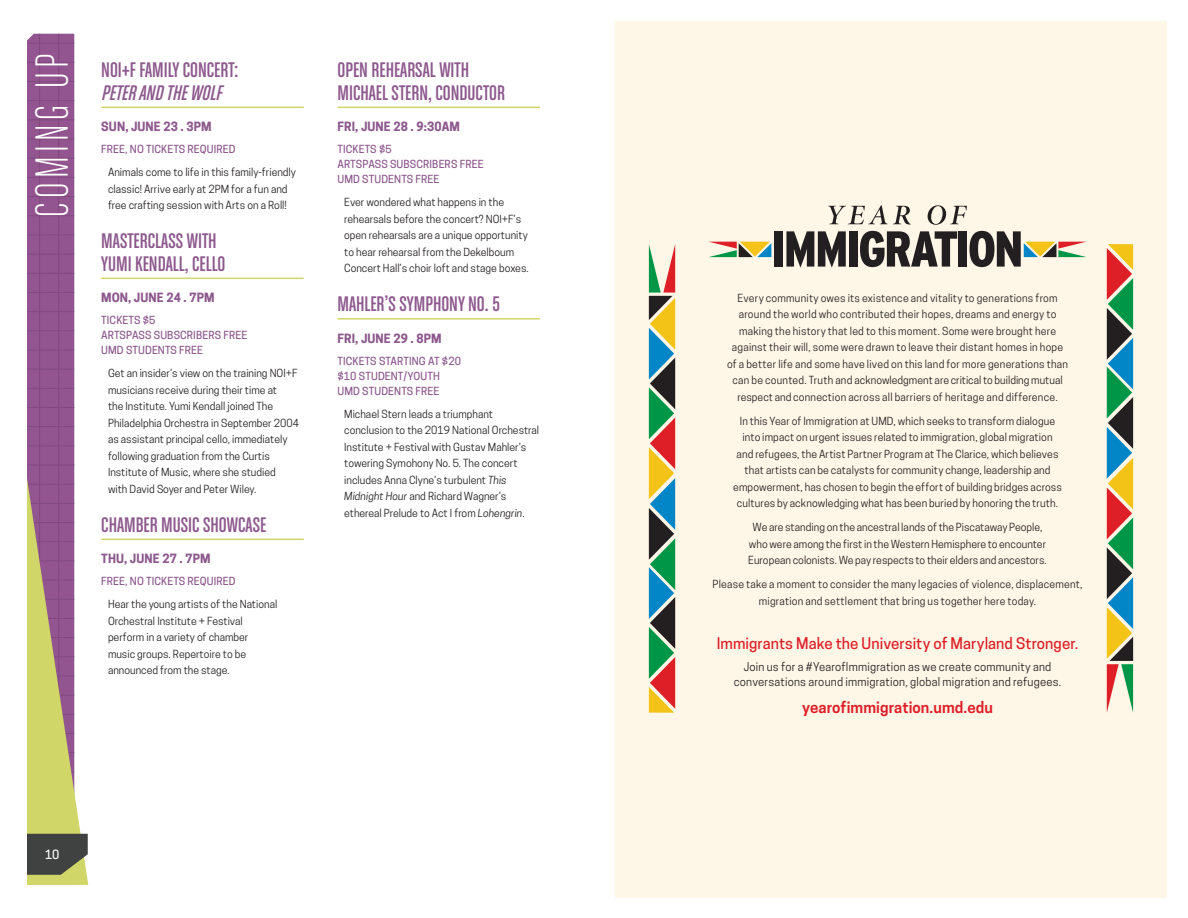
<style>
.page{position:relative;width:1188px;height:918px;background:#fff}
.page>*{position:absolute;margin:0;border:0;box-sizing:border-box;transform-origin:0 0}
.Page_headers_Purple{font:49.5px "Chalet Comprime Milan Sixty";letter-spacing:.085em;color:#fff}
.Column_Header_-_purp{font:22.5px/22.5px "Chalet Comprime Cologne Sixty";color:#8d598e}
.t1{font:500 15.15px "Cooper Hewitt";letter-spacing:.005em;color:#de1f28}
.t2{font:600 15.15px "Cooper Hewitt";letter-spacing:.005em;color:#de1f28}
.date_time{font:700 12px "Cooper Hewitt";letter-spacing:.01em;color:#8d598e}
.t3{font:500 12px "Cooper Hewitt";color:#fff}
.t4{font:11.25px/15.1px "Cooper Hewitt";letter-spacing:.02em;color:#231f20;text-align:center}
.upcoming_description{font:10.5px/16.5px "Cooper Hewitt";color:#231f20}
.upcoming_description-2{font:10.5px/16.5px "Cooper Hewitt";letter-spacing:.02em;color:#231f20;text-align:center}
.cost{font:500 10.5px/15px "Cooper Hewitt";letter-spacing:.01em;color:#8d598e}
.s1{font-style:italic}
</style>
<div class="page">
<svg style="left:27px;top:34px;width:61px;height:851px"></svg>
<hr style="left:101px;top:107px;width:203px;height:1px;background:#d1d669">
<hr style="left:101px;top:278px;width:203px;height:1px;background:#d1d669">
<hr style="left:101px;top:539px;width:203px;height:1px;background:#d1d669">
<hr style="left:338px;top:107px;width:202px;height:1px;background:#d1d669">
<hr style="left:338px;top:318px;width:202px;height:2px;background:#d1d669">
<div style="left:615px;top:21px;width:552px;height:877px;background:#fef6e6"></div>
<svg style="left:649px;top:245px;width:26px;height:468px"></svg>
<svg style="left:1107px;top:244px;width:26px;height:468px"></svg>
<svg style="left:828px;top:205px;width:83px;height:20px"></svg>
<svg style="left:928px;top:205px;width:39px;height:20px"></svg>
<div style="left:775px;top:231px;width:8px;height:36px;background:#231f20"></div>
<svg style="left:786px;top:231px;width:60px;height:37px"></svg>
<div style="left:849px;top:231px;width:9px;height:36px;background:#231f20"></div>
<svg style="left:860px;top:231px;width:97px;height:36px"></svg>
<div style="left:959px;top:231px;width:8px;height:36px;background:#231f20"></div>
<svg style="left:969px;top:231px;width:118px;height:36px"></svg>
<svg style="left:709px;top:242px;width:62px;height:15px"></svg>
<p class="Page_headers_Purple" style="left:25px;top:217px;width:165px;rotate:-90deg">COMING UP</p>
<p class="Column_Header_-_purp" style="left:101px;top:58px;width:138px">NOI+F FAMILY CONCERT:<br><span class="s1">PETERANDTHEWOLF</span></p>
<p class="date_time" style="left:101px;top:120px;width:112px">SUN, JUNE 23 . 3PM</p>
<p class="cost" style="left:101px;top:142px;width:136px">FREE, NO TICKETS REQUIRED</p>
<p class="upcoming_description" style="left:108px;top:164px;width:190px">Animals come to life in this family-friendly classic! Arrive early at 2PM for a fun and free crafting session with Arts on a Roll!</p>
<p class="Column_Header_-_purp" style="left:101px;top:229px;width:126px">MASTERCLASS WITH<br>YUMI KENDALL, CELLO</p>
<p class="date_time" style="left:101px;top:291px;width:115px">MON, JUNE 24 . 7PM</p>
<p class="cost" style="left:101px;top:313px;width:148px">TICKETS $5<br>ARTSPASS SUBSCRIBERS FREE<br>UMD STUDENTS FREE</p>
<p class="upcoming_description" style="left:108px;top:365px;width:192px">Get an insider’s view on the training NOI+F musicians receive during their time at<br>the Institute. Yumi Kendall joined The Philadelphia Orchestra in September 2004 as assistant principal cello, immediately following graduation from the Curtis Institute of Music, where she studied<br>with David Soyer and Peter Wiley.</p>
<p class="Column_Header_-_purp" style="left:101px;top:513px;width:166px">CHAMBER MUSIC SHOWCASE</p>
<p class="date_time" style="left:101px;top:552px;width:111px">THU, JUNE 27 . 7PM</p>
<p class="cost" style="left:101px;top:574px;width:136px">FREE, NO TICKETS REQUIRED</p>
<p class="upcoming_description" style="left:108px;top:596px;width:171px">Hear the young artists of the National<br>Orchestral Institute + Festival perform in a variety of chamber music groups. Repertoire to be announced from the stage.</p>
<p class="Column_Header_-_purp" style="left:338px;top:58px;width:169px">OPEN REHEARSAL WITH<br>MICHAEL STERN, CONDUCTOR</p>
<p class="date_time" style="left:338px;top:120px;width:124px">FRI, JUNE 28 . 9:30AM</p>
<p class="cost" style="left:338px;top:142px;width:148px">TICKETS $5<br>ARTSPASS SUBSCRIBERS FREE<br>UMD STUDENTS FREE</p>
<p class="upcoming_description" style="left:344px;top:194px;width:186px">Ever wondered what happens in the rehearsals before the concert? NOI+F’s open rehearsals are a unique opportunity to hear rehearsal from the Dekelboum Concert Hall’s choir loft and stage boxes.</p>
<p class="Column_Header_-_purp" style="left:338px;top:292px;width:164px">MAHLER’S SYMPHONY NO. 5</p>
<p class="date_time" style="left:338px;top:331px;width:106px">FRI, JUNE 29 . 8PM</p>
<p class="cost" style="left:338px;top:353px;width:125px">TICKETS STARTING AT $20 $10 STUDENT/YOUTH<br>UMD STUDENTS FREE</p>
<p class="upcoming_description" style="left:344px;top:406px;width:196px">Michael Stern leads a triumphant conclusion to the 2019 National Orchestral Institute + Festival with Gustav Mahler’s towering Symohony No. 5. The concert includes Anna Clyne’s turbulent <span class="s1">This Midnight Hour</span> and Richard Wagner’s ethereal Prelude to Act I from <span class="s1">Lohengrin</span>.</p>
<p class="t3" style="left:45px;top:847px;width:16px">10</p>
<p class="upcoming_description-2" style="left:727px;top:289px;width:343px">Every community owes its existence and vitality to generations from around the world who contributed their hopes, dreams and energy to making the history that led to this moment. Some were brought here against their will, some were drawn to leave their distant homes in hope of a better life and some have lived on this land for more generations than can be counted. Truth and acknowledgment are critical to building mutual respect and connection across all barriers of heritage and difference.</p>
<p class="upcoming_description" style="left:733px;top:412px;width:330px;text-align:center">In this Year of Immigration at UMD, which seeks to transform dialogue into impact on urgent issues related to immigration, global migration and refugees, the Artist Partner Program at The Clarice, which believes that artists can be catalysts for community change, leadership and empowerment, has chosen to begin the effort of building bridges across cultures by acknowledging what has been buried by honoring the truth.</p>
<p class="upcoming_description" style="left:748px;top:519px;width:300px;text-align:center">We are standing on the ancestral lands of the Piscataway People, who were among the first in the Western Hemisphere to encounter<br>European colonists. We pay respects to their elders and ancestors.</p>
<p class="upcoming_description-2" style="left:713px;top:576px;width:372px">Please take a moment to consider the many legacies of violence, displacement, migration and settlement that bring us together here today.</p>
<p class="t1" style="left:717px;top:635px;width:363px">Immigrants Make the University of Maryland Stronger.</p>
<p class="t4" style="left:734px;top:659px;width:329px">Join us for a #YearofImmigration as we create community and conversations around immigration, global migration and refugees.</p>
<p class="t2" style="left:802px;top:698px;width:192px">yearofimmigration.umd.edu</p>
</div>
